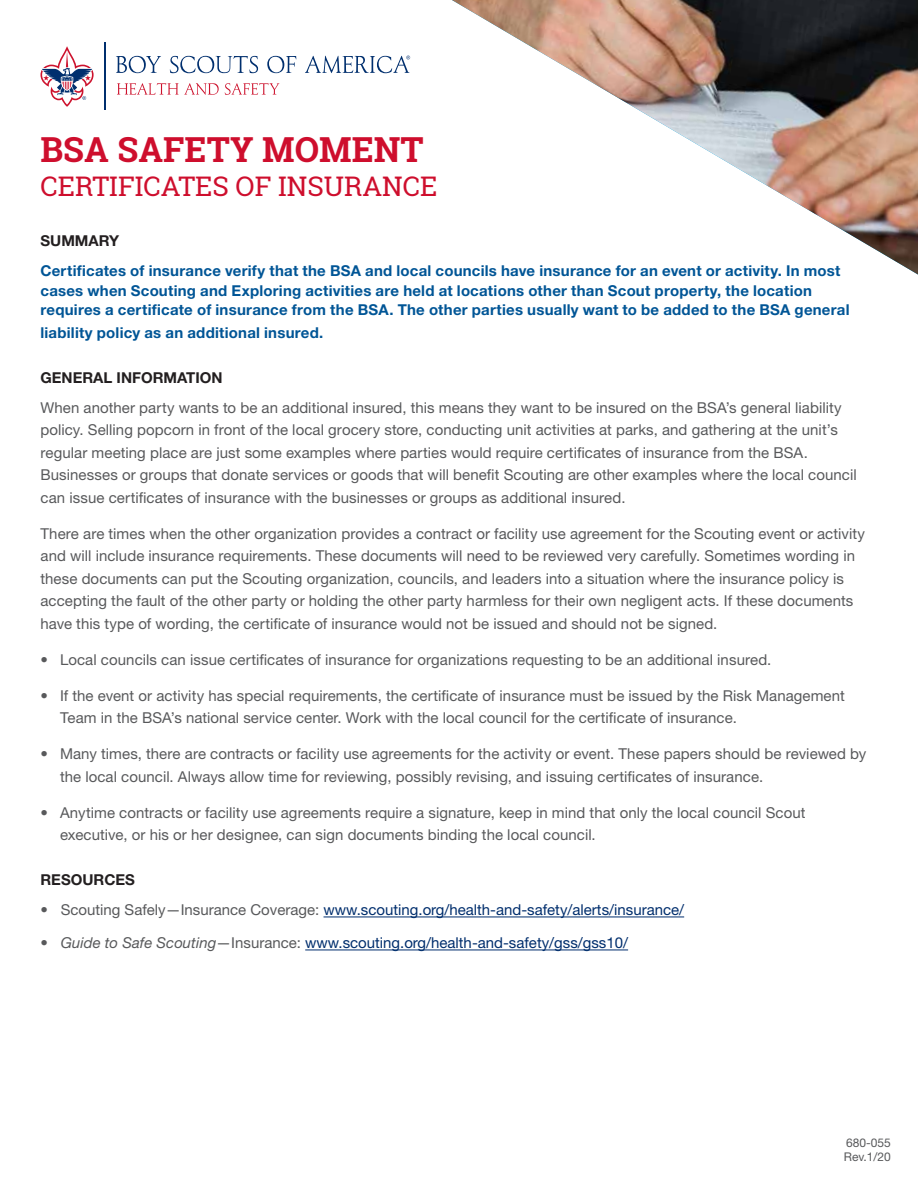
<style>
.page{position:relative;width:918px;height:1188px;background:#fff}
.page>*{position:absolute;margin:0;border:0;box-sizing:border-box;transform-origin:0 0}
.t1{font:700 34.5px "Roboto Slab";color:#ce0e2d}
.t2{font:27px "Roboto Slab";color:#ce0e2d}
.t3{font:15px/22.5px "Helvetica Neue LT Std";letter-spacing:.005em;color:#58595b}
.t4{font:700 15px/19.5px "Helvetica Neue LT Std";letter-spacing:.015em;color:#005596}
.t5{font:15px "Helvetica Neue LT Std";color:#002e6d}
.t6{font:700 15px "Helvetica Neue LT Std";color:#231f20}
.t7{font:12px/14.4px "Helvetica Neue LT Std";color:#58595b}
.s1{color:#58595b}
.s2{font-style:italic;color:#58595b}
</style>
<div class="page">
<hr style="left:324px;top:917px;width:360px;height:1px;background:#002e6d">
<hr style="left:305px;top:950px;width:323px;height:1px;background:#002e6d">
<svg style="left:117px;top:83px;width:102px;height:12px"></svg>
<svg style="left:225px;top:83px;width:54px;height:12px"></svg>
<hr style="left:104px;top:43px;width:1px;height:67px;background:#002f6e">
<svg style="left:116px;top:56px;width:45px;height:17px"></svg>
<svg style="left:170px;top:56px;width:88px;height:17px"></svg>
<svg style="left:267px;top:56px;width:29px;height:17px"></svg>
<svg style="left:41px;top:46px;width:53px;height:61px"></svg>
<svg style="left:305px;top:56px;width:105px;height:17px"></svg>
<img style="left:452px;top:0;width:466px;height:275px">
<h1 class="t1" style="left:40px;top:126px;width:385px">BSA SAFETY MOMENT</h1>
<h2 class="t2" style="left:40px;top:168px;width:399px">CERTIFICATES OF INSURANCE</h2>
<p class="t6" style="left:40px;top:232px;width:80px">SUMMARY</p>
<p class="t4" style="left:40px;top:261px;width:811px">Certificates of insurance verify that the BSA and local councils have insurance for an event or activity. In most cases when Scouting and Exploring activities are held at locations other than Scout property, the location requires a certificate of insurance from the BSA. The other parties usually want to be added to the BSA general</p>
<p class="t4" style="left:40px;top:322px;width:284px">liability policy as an additional insured.</p>
<p class="t6" style="left:40px;top:369px;width:184px">GENERAL INFORMATION</p>
<p class="t3" style="left:40px;top:396px;width:818px">When another party wants to be an additional insured, this means they want to be insured on the BSA’s general liability policy. Selling popcorn in front of the local grocery store, conducting unit activities at parks, and gathering at the unit’s regular meeting place are just some examples where parties would require certificates of insurance from the BSA.<br>Businesses or groups that donate services or goods that will benefit Scouting are other examples where the local council can issue certificates of insurance with the businesses or groups as additional insured.</p>
<p class="t3" style="left:40px;top:522px;width:826px">There are times when the other organization provides a contract or facility use agreement for the Scouting event or activity and will include insurance requirements. These documents will need to be reviewed very carefully. Sometimes wording in these documents can put the Scouting organization, councils, and leaders into a situation where the insurance policy is accepting the fault of the other party or holding the other party harmless for their own negligent acts. If these documents have this type of wording, the certificate of insurance would not be issued and should not be signed.</p>
<p class="t3" style="left:40px;top:648px;width:732px">• Local councils can issue certificates of insurance for organizations requesting to be an additional insured.</p>
<p class="t3" style="left:60px;top:684px;width:786px;text-indent:-20px">• If the event or activity has special requirements, the certificate of insurance must be issued by the Risk Management<br>Team in the BSA’s national service center. Work with the local council for the certificate of insurance.</p>
<p class="t3" style="left:60px;top:742px;width:808px;text-indent:-20px">• Many times, there are contracts or facility use agreements for the activity or event. These papers should be reviewed by the local council. Always allow time for reviewing, possibly revising, and issuing certificates of insurance.</p>
<p class="t3" style="left:60px;top:801px;width:747px;text-indent:-20px">• Anytime contracts or facility use agreements require a signature, keep in mind that only the local council Scout executive, or his or her designee, can sign documents binding the local council.</p>
<p class="t6" style="left:40px;top:871px;width:96px">RESOURCES</p>
<p class="t5" style="left:40px;top:901px;width:645px"><span class="s1">• Scouting Safely—Insurance Coverage:</span> www.scouting.org/health-and-safety/alerts/insurance/</p>
<p class="t5" style="left:40px;top:934px;width:589px"><span class="s2">• Guide to Safe Scouting</span><span class="s1">—Insurance:</span> www.scouting.org/health-and-safety/gss/gss10/</p>
<p class="t7" style="left:844px;top:1135px;width:49px">680-055<br>Rev.1/20</p>
</div>
